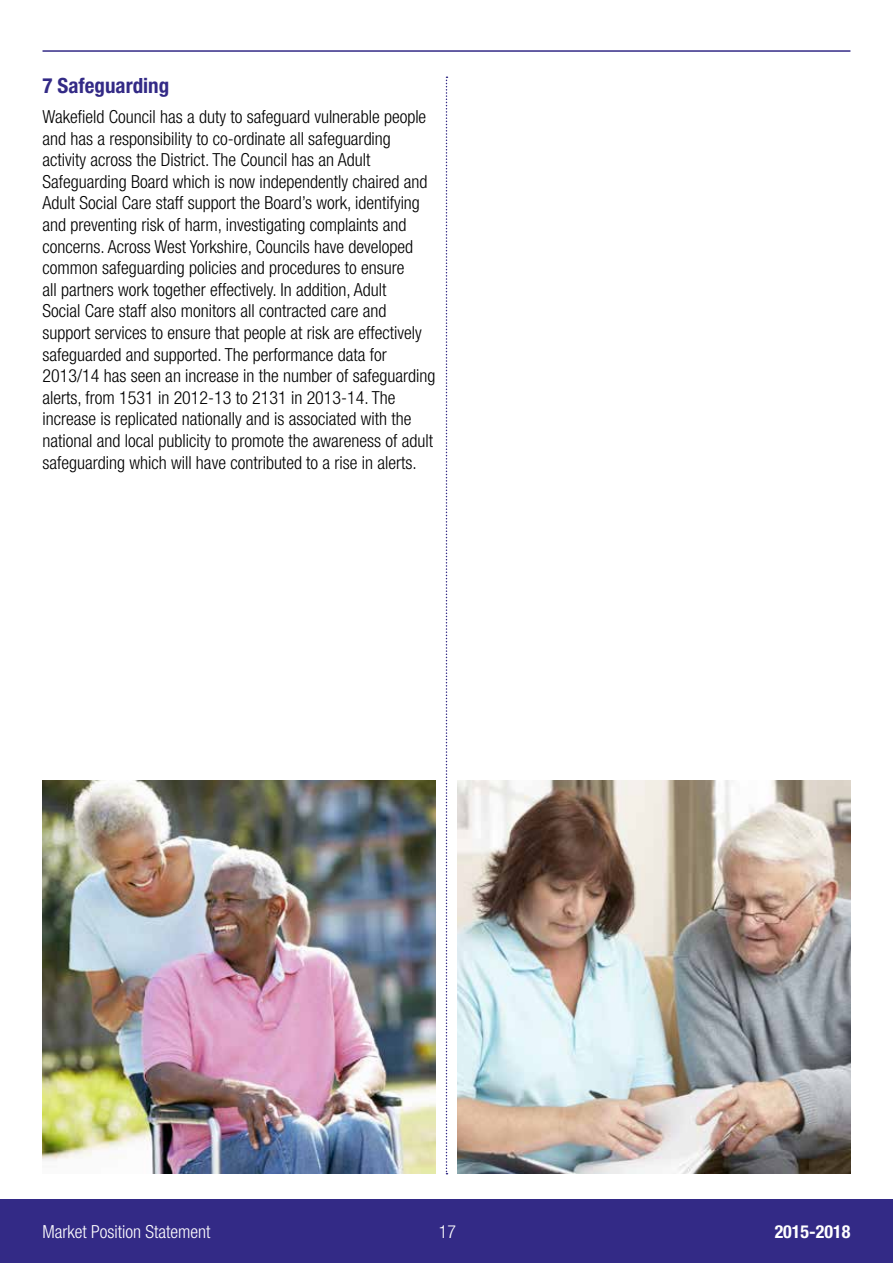
<style>
.page{position:relative;width:893px;height:1263px;background:#fff}
.page>*{position:absolute;margin:0;border:0;box-sizing:border-box;transform-origin:0 0}
.t1{font:700 condensed 21px "Helvetica Neue";color:#332a86}
.t2{font:300 condensed 18px/21.6px "Helvetica Neue";color:#000}
.t3{font:300 condensed 18px "Helvetica Neue";color:#fff}
.t4{font:700 condensed 18px "Helvetica Neue";color:#fff}
</style>
<div class="page">
<div style="left:0;top:1199px;width:893px;height:64px;background:#332a86"></div>
<hr style="left:43px;top:50px;width:807px;height:2px;background:#332a86">
<svg style="left:446px;top:77px;width:1px;height:1097px"></svg>
<img style="left:457px;top:780px;width:393px;height:394px">
<img style="left:43px;top:780px;width:393px;height:394px">
<p class="t1" style="left:43px;top:73px;width:128px">7 Safeguarding</p>
<p class="t2" style="left:43px;top:106px;width:394px">Wakefield Council has a duty to safeguard vulnerable people and has a responsibility to co-ordinate all safeguarding activity across the District. The Council has an Adult Safeguarding Board which is now independently chaired and Adult Social Care staff support the Board’s work, identifying and preventing risk of harm, investigating complaints and concerns. Across West Yorkshire, Councils have developed common safeguarding policies and procedures to ensure<br>all partners work together effectively. In addition, Adult<br>Social Care staff also monitors all contracted care and support services to ensure that people at risk are effectively safeguarded and supported. The performance data for 2013/14 has seen an increase in the number of safeguarding alerts, from 1531 in 2012-13 to 2131 in 2013-14. The increase is replicated nationally and is associated with the national and local publicity to promote the awareness of adult safeguarding which will have contributed to a rise in alerts.</p>
<p class="t3" style="left:43px;top:1221px;width:169px">Market Position Statement</p>
<p class="t4" style="left:775px;top:1221px;width:77px">2015-2018</p>
<p class="t3" style="left:439px;top:1221px;width:19px">17</p>
</div>
